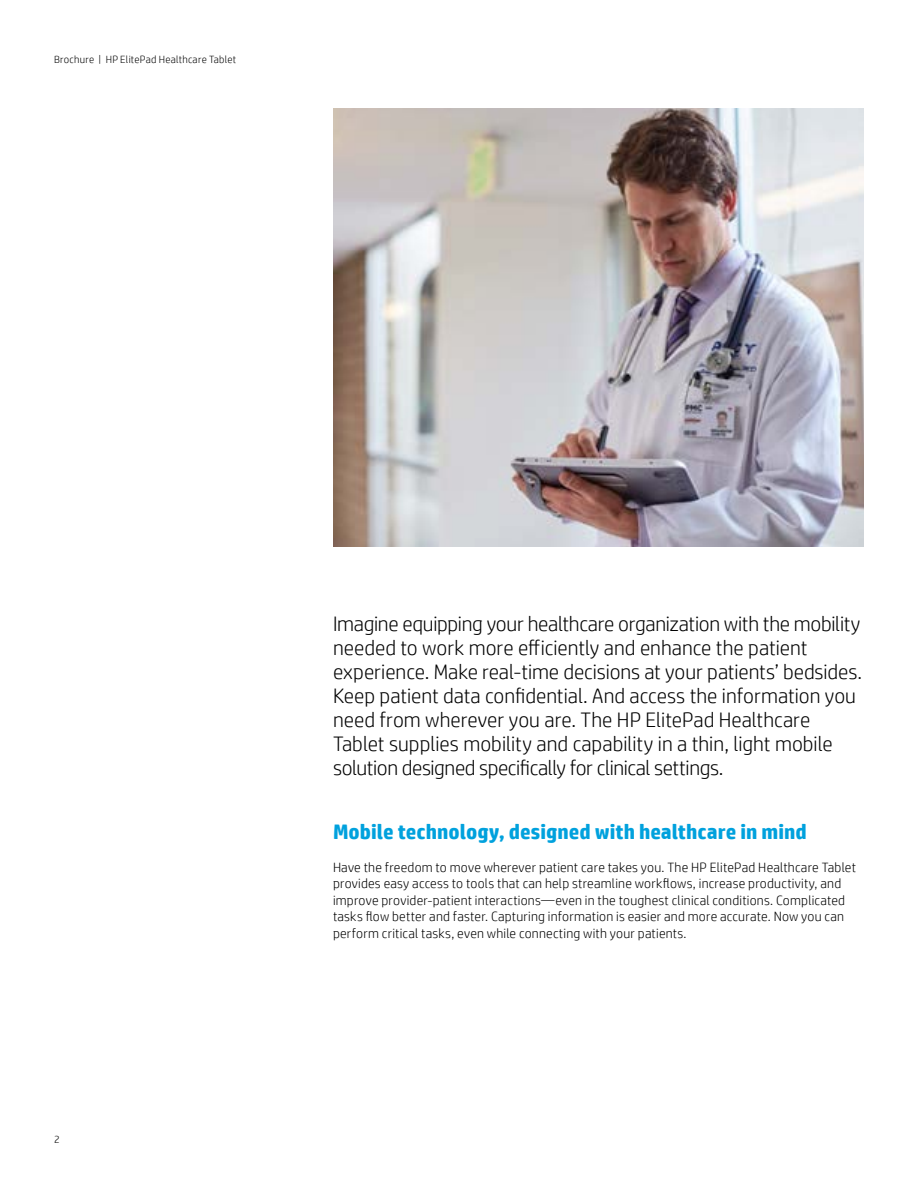
<style>
.page{position:relative;width:918px;height:1188px;background:#fff}
.page>*{position:absolute;margin:0;border:0;box-sizing:border-box;transform-origin:0 0}
.t1{font:300 21px/24px "HP Simplified";letter-spacing:-.005em;color:#000}
.t2{font:700 21px "HP Simplified";color:#00a1dd}
.t3{font:300 13.5px/16.5px "HP Simplified";letter-spacing:.015em;color:#000}
.t4{font:300 10.5px "HP Simplified";letter-spacing:.025em;color:#000}
</style>
<div class="page">
<img style="left:333px;top:108px;width:531px;height:438px">
<p class="t4" style="left:54px;top:52px;width:184px">Brochure | HP ElitePad Healthcare Tablet</p>
<p class="t4" style="left:54px;top:1132px;width:7px">2</p>
<p class="t1" style="left:333px;top:611px;width:531px">Imagine equipping your healthcare organization with the mobility needed to work more efficiently and enhance the patient experience. Make real-time decisions at your patients’ bedsides.<br>Keep patient data confidential. And access the information you need from wherever you are. The HP ElitePad Healthcare Tablet supplies mobility and capability in a thin, light mobile solution designed specifically for clinical settings.</p>
<h1 class="t2" style="left:333px;top:818px;width:475px">Mobile technology, designed with healthcare in mind</h1>
<p class="t3" style="left:333px;top:858px;width:525px">Have the freedom to move wherever patient care takes you. The HP ElitePad Healthcare Tablet provides easy access to tools that can help streamline workflows, increase productivity, and improve provider-patient interactions—even in the toughest clinical conditions. Complicated tasks flow better and faster. Capturing information is easier and more accurate. Now you can perform critical tasks, even while connecting with your patients.</p>
</div>
